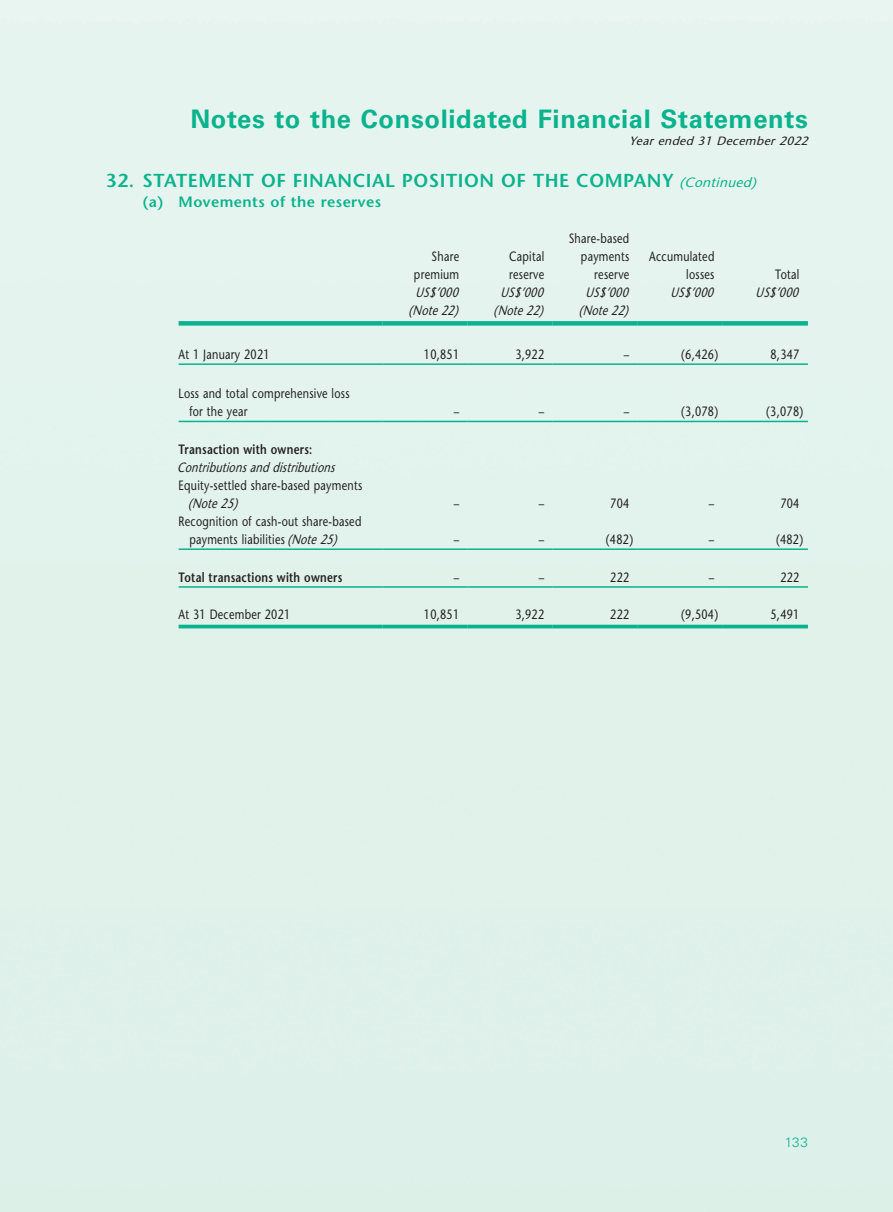
<style>
.page{position:relative;width:893px;height:1212px;background:#e1f2eb}
.page>*{position:absolute;margin:0;border:0;box-sizing:border-box;transform-origin:0 0}
.t1{font:700 25.5px "Univers LT Std";letter-spacing:.025em;color:#09b38d}
.t2{font:600 18.75px "Stone Sans Std";letter-spacing:.03em;color:#09b38d}
.t3{font:600 15px "Stone Sans Std";letter-spacing:.03em;color:#09b38d}
.t4{font:500 13.5px/18px "Stone Sans Std";letter-spacing:.025em;color:#231f20;text-align:right;scale:.8 1}
.t5{font:italic 500 13.5px "Stone Sans Std";color:#231f20;scale:.8 1}
.t6{font:600 13.5px "Stone Sans Std";letter-spacing:.025em;color:#231f20;scale:.8 1}
.t7{font:300 13.5px "Univers LT Std";color:#09b38d}
.t8{font:italic 500 12px "Stone Sans Std";color:#231f20}
.s1{font-weight:500;font-style:italic;font-size:13.5px}
.s2{font-style:italic}
</style>
<div class="page">
<div style="left:179px;top:321px;width:204px;height:5px;background:#09b38d"></div>
<div style="left:383px;top:321px;width:85px;height:5px;background:#09b38d"></div>
<div style="left:468px;top:321px;width:85px;height:5px;background:#09b38d"></div>
<div style="left:553px;top:321px;width:85px;height:5px;background:#09b38d"></div>
<div style="left:638px;top:321px;width:85px;height:5px;background:#09b38d"></div>
<div style="left:723px;top:321px;width:85px;height:5px;background:#09b38d"></div>
<hr style="left:179px;top:363px;width:204px;height:2px;background:#09b38d">
<hr style="left:383px;top:363px;width:85px;height:2px;background:#09b38d">
<hr style="left:468px;top:363px;width:85px;height:2px;background:#09b38d">
<hr style="left:553px;top:363px;width:85px;height:2px;background:#09b38d">
<hr style="left:638px;top:363px;width:85px;height:2px;background:#09b38d">
<hr style="left:723px;top:363px;width:85px;height:2px;background:#09b38d">
<hr style="left:179px;top:421px;width:204px;height:1px;background:#09b38d">
<hr style="left:383px;top:421px;width:85px;height:1px;background:#09b38d">
<hr style="left:468px;top:421px;width:85px;height:1px;background:#09b38d">
<hr style="left:553px;top:421px;width:85px;height:1px;background:#09b38d">
<hr style="left:638px;top:421px;width:85px;height:1px;background:#09b38d">
<hr style="left:723px;top:421px;width:85px;height:1px;background:#09b38d">
<hr style="left:179px;top:548px;width:204px;height:2px;background:#09b38d">
<hr style="left:383px;top:548px;width:85px;height:2px;background:#09b38d">
<hr style="left:468px;top:548px;width:85px;height:2px;background:#09b38d">
<hr style="left:553px;top:548px;width:85px;height:2px;background:#09b38d">
<hr style="left:638px;top:548px;width:85px;height:2px;background:#09b38d">
<hr style="left:723px;top:548px;width:85px;height:2px;background:#09b38d">
<hr style="left:179px;top:586px;width:204px;height:2px;background:#09b38d">
<hr style="left:383px;top:586px;width:85px;height:2px;background:#09b38d">
<hr style="left:468px;top:586px;width:85px;height:2px;background:#09b38d">
<hr style="left:553px;top:586px;width:85px;height:2px;background:#09b38d">
<hr style="left:638px;top:586px;width:85px;height:2px;background:#09b38d">
<hr style="left:723px;top:586px;width:85px;height:2px;background:#09b38d">
<hr style="left:179px;top:625px;width:204px;height:3px;background:#09b38d">
<hr style="left:383px;top:625px;width:85px;height:3px;background:#09b38d">
<hr style="left:468px;top:625px;width:85px;height:3px;background:#09b38d">
<hr style="left:553px;top:625px;width:85px;height:3px;background:#09b38d">
<hr style="left:638px;top:625px;width:85px;height:3px;background:#09b38d">
<hr style="left:723px;top:625px;width:85px;height:3px;background:#09b38d">
<h1 class="t1" style="left:190px;top:104px;width:619px">Notes to the Consolidated Financial Statements</h1>
<p class="t8" style="left:630px;top:134px;width:184px">Year ended 31 December 2022</p>
<h2 class="t2" style="left:106px;top:169px;width:656px">32. STATEMENT OF FINANCIAL POSITION OF THE COMPANY <span class="s1">(Continued)</span></h2>
<p class="t3" style="left:142px;top:193px;width:240px">(a) Movements of the reserves</p>
<p class="t4" style="left:414px;top:248px;width:58px">Share premium</p>
<p class="t4" style="left:509px;top:248px;width:45px;text-align:left">Capital reserve</p>
<p class="t4" style="left:569px;top:230px;width:77px">Share-based payments reserve</p>
<p class="t4" style="left:649px;top:248px;width:83px">Accumulated losses</p>
<p class="t4" style="left:775px;top:266px;width:32px">Total</p>
<p class="t5" style="left:415px;top:285px;width:60px">US$’000</p>
<p class="t5" style="left:500px;top:285px;width:60px">US$’000</p>
<p class="t5" style="left:586px;top:285px;width:60px">US$’000</p>
<p class="t5" style="left:671px;top:285px;width:60px">US$’000</p>
<p class="t5" style="left:756px;top:285px;width:60px">US$’000</p>
<p class="t5" style="left:409px;top:303px;width:69px">(Note22)</p>
<p class="t5" style="left:494px;top:303px;width:69px">(Note22)</p>
<p class="t5" style="left:579px;top:303px;width:69px">(Note22)</p>
<p class="t4" style="left:179px;top:345px;width:115px">At 1 January 2021</p>
<p class="t4" style="left:424px;top:345px;width:46px">10,851</p>
<p class="t4" style="left:515px;top:345px;width:38px">3,922</p>
<p class="t4" style="left:624px;top:345px;width:8px">–</p>
<p class="t4" style="left:681px;top:345px;width:48px">(6,426)</p>
<p class="t4" style="left:770px;top:345px;width:38px">8,347</p>
<p class="t4" style="left:189px;top:384px;width:202px;text-align:left;text-indent:-11px">Loss and total comprehensive loss for the year</p>
<p class="t4" style="left:454px;top:402px;width:8px">–</p>
<p class="t4" style="left:539px;top:402px;width:8px">–</p>
<p class="t4" style="left:624px;top:402px;width:8px">–</p>
<p class="t4" style="left:681px;top:402px;width:48px">(3,078)</p>
<p class="t4" style="left:766px;top:402px;width:48px">(3,078)</p>
<p class="t6" style="left:179px;top:441px;width:169px">Transaction with owners:</p>
<p class="t5" style="left:177px;top:459px;width:203px">Contributionsanddistributions</p>
<p class="t4" style="left:179px;top:476px;width:231px">Equity-settled share-based payments</p>
<p class="t5" style="left:188px;top:495px;width:69px">(Note25)</p>
<p class="t4" style="left:454px;top:494px;width:8px">–</p>
<p class="t4" style="left:539px;top:494px;width:8px">–</p>
<p class="t4" style="left:610px;top:494px;width:25px">704</p>
<p class="t4" style="left:709px;top:494px;width:8px">–</p>
<p class="t4" style="left:780px;top:494px;width:25px">704</p>
<p class="t4" style="left:189px;top:512px;width:217px;text-align:left;text-indent:-11px">Recognition of cash-out share-based payments liabilities <span class="s2">(Note25)</span></p>
<p class="t4" style="left:454px;top:530px;width:8px">–</p>
<p class="t4" style="left:539px;top:530px;width:8px">–</p>
<p class="t4" style="left:606px;top:530px;width:36px">(482)</p>
<p class="t4" style="left:709px;top:530px;width:8px">–</p>
<p class="t4" style="left:776px;top:530px;width:36px">(482)</p>
<p class="t6" style="left:179px;top:569px;width:206px">Total transactions with owners</p>
<p class="t4" style="left:454px;top:568px;width:8px">–</p>
<p class="t4" style="left:539px;top:568px;width:8px">–</p>
<p class="t4" style="left:610px;top:568px;width:25px">222</p>
<p class="t4" style="left:709px;top:568px;width:8px">–</p>
<p class="t4" style="left:780px;top:568px;width:25px">222</p>
<p class="t4" style="left:179px;top:606px;width:141px">At 31 December 2021</p>
<p class="t4" style="left:424px;top:606px;width:46px">10,851</p>
<p class="t4" style="left:515px;top:606px;width:38px">3,922</p>
<p class="t4" style="left:610px;top:606px;width:25px">222</p>
<p class="t4" style="left:681px;top:606px;width:48px">(9,504)</p>
<p class="t4" style="left:770px;top:606px;width:38px">5,491</p>
<p class="t7" style="left:785px;top:1134px;width:25px">133</p>
</div>
